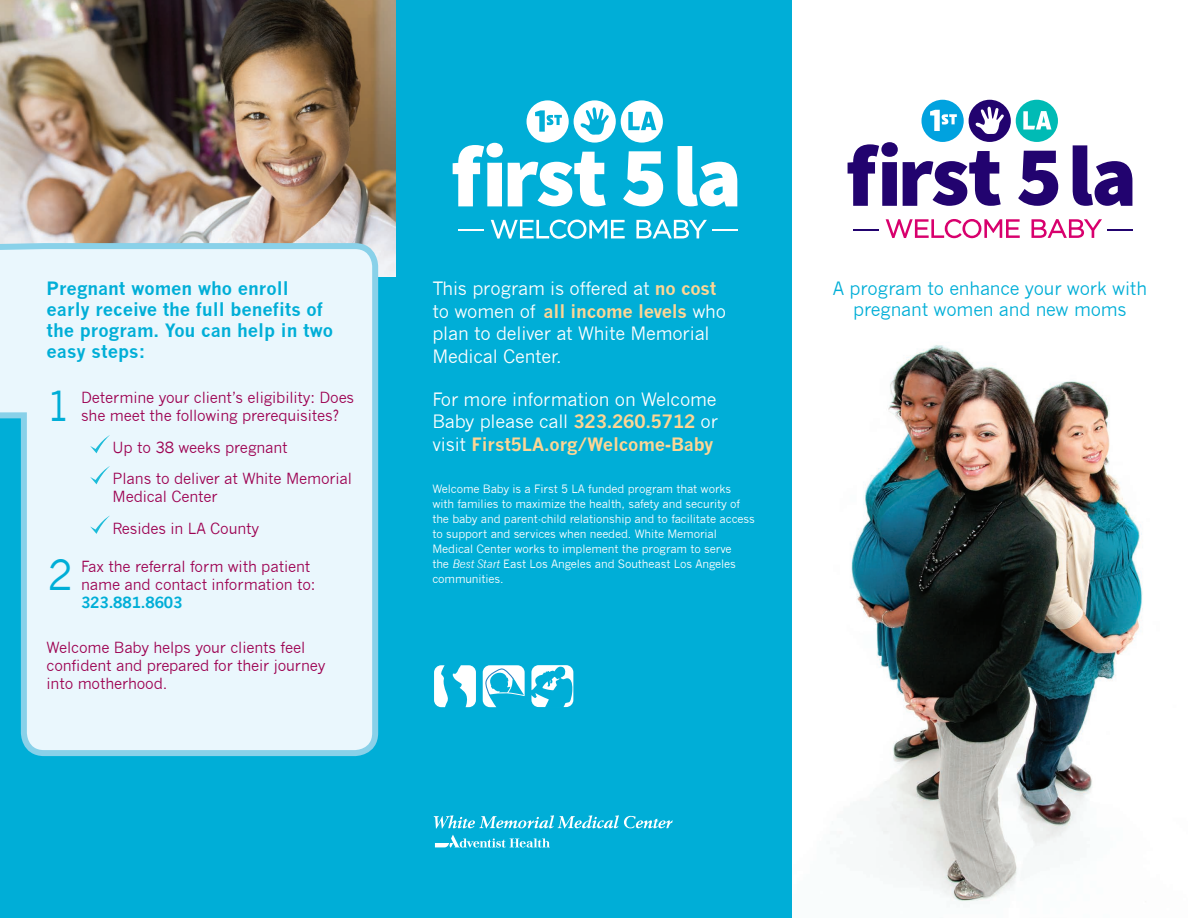
<style>
.page{position:relative;width:1188px;height:918px;background:#fff}
.page>*{position:absolute;margin:0;border:0;box-sizing:border-box;transform-origin:0 0}
.t1{font:40.5px "News Gothic";color:#00aed7}
.t2{font:18px/22.5px "News Gothic";letter-spacing:-.01em;color:#fff}
.t3{font:700 18px/21px "News Gothic";color:#00aed7}
.t4{font:18px/21px "News Gothic";letter-spacing:-.01em;color:#00aed7;text-align:center}
.t5{font:15px/18px "News Gothic";letter-spacing:-.01em;color:#9d0151}
.t6{font:11.25px/15px "News Gothic";letter-spacing:-.01em;color:#fff}
.s1{font-weight:700;color:#00aed7}
.s2{font-weight:700;color:#fed694}
.s3{font-style:italic}
</style>
<div class="page">
<div style="left:0;top:0;width:792px;height:918px;background:#00aed7"></div>
<img style="left:0;top:0;width:396px;height:276px">
<svg style="left:0;top:240px;width:381px;height:517px;background:#daf1f9"></svg>
<svg style="left:90px;top:435px;width:20px;height:18px"></svg>
<svg style="left:90px;top:466px;width:20px;height:18px"></svg>
<svg style="left:90px;top:515px;width:20px;height:19px"></svg>
<svg style="left:435px;top:835px;width:115px;height:13px"></svg>
<svg style="left:434px;top:815px;width:239px;height:14px"></svg>
<svg style="left:491px;top:220px;width:134px;height:19px"></svg>
<svg style="left:636px;top:220px;width:71px;height:18px"></svg>
<hr style="left:458px;top:229px;width:25px;height:2px;background:#fff">
<hr style="left:712px;top:229px;width:25px;height:2px;background:#fff">
<svg style="left:453px;top:100px;width:210px;height:106px"></svg>
<svg style="left:678px;top:146px;width:59px;height:60px"></svg>
<svg style="left:886px;top:219px;width:134px;height:19px"></svg>
<svg style="left:1032px;top:219px;width:70px;height:19px"></svg>
<hr style="left:853px;top:229px;width:25px;height:2px;background:#22036f">
<hr style="left:1107px;top:229px;width:25px;height:2px;background:#22036f">
<svg style="left:848px;top:100px;width:210px;height:106px"></svg>
<svg style="left:1073px;top:145px;width:59px;height:61px"></svg>
<svg style="left:434px;top:665px;width:42px;height:42px"></svg>
<svg style="left:531px;top:665px;width:42px;height:42px"></svg>
<svg style="left:483px;top:665px;width:42px;height:43px"></svg>
<img style="left:851px;top:345px;width:292px;height:557px">
<p class="t3" style="left:47px;top:278px;width:288px">Pregnant women who enroll early receive the full benefits of the program. You can help in two easy steps:</p>
<p class="t5" style="left:81px;top:389px;width:275px">Determine your client’s eligibility: Does she meet the following prerequisites?</p>
<p class="t5" style="left:113px;top:438px;width:177px">Up to 38 weeks pregnant</p>
<p class="t5" style="left:113px;top:470px;width:241px">Plans to deliver at White Memorial<br>Medical Center</p>
<p class="t5" style="left:113px;top:519px;width:148px">Resides in LA County</p>
<p class="t5" style="left:81px;top:558px;width:236px">Fax the referral form with patient name and contact information to:<br><span class="s1">323.881.8603</span></p>
<p class="t5" style="left:47px;top:639px;width:280px">Welcome Baby helps your clients feel confident and prepared for their journey into motherhood.</p>
<p class="t1" style="left:46px;top:383px;width:27px">1</p>
<p class="t1" style="left:48px;top:551px;width:27px">2</p>
<p class="t2" style="left:432px;top:278px;width:295px">This program is offered at <span class="s2">no cost </span>to women of <span class="s2">all income levels</span> who plan to deliver at White Memorial<br>Medical Center.</p>
<p class="t2" style="left:432px;top:388px;width:287px;text-align:justify">For more information on Welcome Baby please call <span class="s2">323.260.5712</span> or visit <span class="s2">First5LA.org/Welcome-Baby</span></p>
<p class="t6" style="left:432px;top:481px;width:324px">Welcome Baby is a First 5 LA funded program that works with families to maximize the health, safety and security of the baby and parent-child relationship and to facilitate access to support and services when needed. White Memorial Medical Center works to implement the program to serve<br>the <span class="s3">Best Start</span> East Los Angeles and Southeast Los Angeles communities.</p>
<p class="t4" style="left:833px;top:278px;width:316px">A program to enhance your work with pregnant women and new moms</p>
</div>
